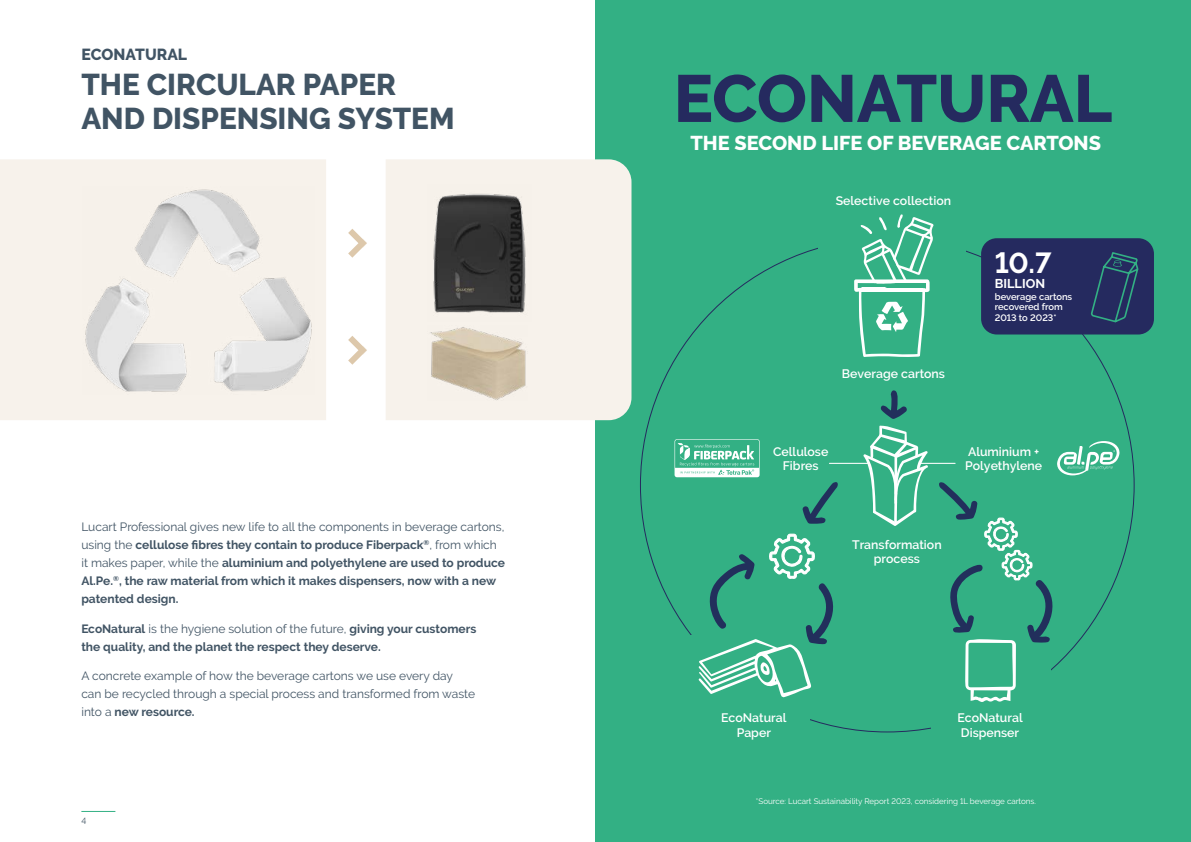
<style>
.page{position:relative;width:1191px;height:842px;background:#fff}
.page>*{position:absolute;margin:0;border:0;box-sizing:border-box;transform-origin:0 0}
.t1{font:800 66.4px "Raleway";color:#252a5f}
.t2{font:800 30px/34px "Raleway";color:#415464}
.t3{font:700 28.9px "Raleway";color:#fff}
.t4{font:800 20px "Raleway";color:#fff}
.t5{font:800 16px "Raleway";letter-spacing:.005em;color:#415464}
.t6{font:700 12.8px "Raleway";color:#fff}
.t7{font:600 12.3px/14.4px "Raleway";color:#fff;text-align:center}
.t8{font:700 12px/18px "Raleway";color:#415464}
.t9{font:12px/18px "Raleway";color:#415464}
.t10{font:600 9.4px/10.6px "Raleway";color:#fff}
.t11{font:9px "Raleway";color:#415464;scale:.95 1}
.t12{font:8px "Raleway";color:#fff}
.s1{font-weight:400}
.s2{font-weight:700}
</style>
<div class="page">
<hr style="left:81px;top:811px;width:34px;height:1px;background:#33b084">
<div style="left:595px;top:0;width:596px;height:842px;background:#33b084"></div>
<svg style="left:880px;top:390px;width:27px;height:29px"></svg>
<svg style="left:863px;top:425px;width:65px;height:101px"></svg>
<hr style="left:894px;top:455px;width:3px;height:39px;background:#fff">
<svg style="left:939px;top:482px;width:115px;height:220px"></svg>
<hr style="left:829px;top:463px;width:39px;height:1px;background:#fff">
<hr style="left:920px;top:463px;width:35px;height:1px;background:#fff">
<svg style="left:854px;top:214px;width:80px;height:143px"></svg>
<div style="left:981px;top:238px;width:173px;height:96px;background:#252a5f;border-radius:16px"></div>
<svg style="left:1091px;top:252px;width:48px;height:71px"></svg>
<div style="left:0;top:159px;width:326px;height:261px;background:#f7f2eb"></div>
<div style="left:386px;top:159px;width:245px;height:261px;background:#f7f2eb"></div>
<img style="left:83px;top:186px;width:231px;height:208px">
<svg style="left:348px;top:229px;width:19px;height:29px"></svg>
<svg style="left:348px;top:336px;width:19px;height:29px"></svg>
<img style="left:427px;top:184px;width:105px;height:137px">
<img style="left:427px;top:325px;width:101px;height:76px">
<svg style="left:674px;top:439px;width:164px;height:258px"></svg>
<svg style="left:1057px;top:441px;width:63px;height:34px"></svg>
<h3 class="t5" style="left:81px;top:46px;width:107px">ECONATURAL</h3>
<h2 class="t2" style="left:81px;top:68px;width:375px">THE CIRCULAR PAPER<br>AND DISPENSING SYSTEM</h2>
<p class="t8" style="left:81px;top:518px;width:425px"><span class="s1">Lucart Professional gives new life to all the components in beverage cartons, using the</span> cellulose fibres they contain to produce Fiberpack<sup>®</sup><span class="s1">, from which it makes paper, while the</span> aluminium and polyethylene are used to produce Al.Pe.<sup>®</sup>, the raw material from which it makes dispensers, now with a new patented design.</p>
<p class="t8" style="left:81px;top:619px;width:396px">EcoNatural <span class="s1">is the hygiene solution of the future,</span> giving your customers the quality, and the planet the respect they deserve.</p>
<p class="t9" style="left:81px;top:667px;width:395px">A concrete example of how the beverage cartons we use every day can be recycled through a special process and transformed from waste into a <span class="s2">new resource.</span></p>
<p class="t11" style="left:81px;top:815px;width:7px">4</p>
<h1 class="t1" style="left:674px;top:61px;width:440px">ECONATURAL</h1>
<h3 class="t4" style="left:690px;top:131px;width:412px">THE SECOND LIFE OF BEVERAGE CARTONS</h3>
<p class="t7" style="left:835px;top:194px;width:117px">Selective collection</p>
<p class="t7" style="left:842px;top:367px;width:105px">Beverage cartons</p>
<h3 class="t3" style="left:994px;top:246px;width:58px">10.7</h3>
<p class="t6" style="left:994px;top:276px;width:52px">BILLION</p>
<p class="t10" style="left:994px;top:291px;width:79px">beverage cartons recovered from<br>2013 to 2023*</p>
<p class="t7" style="left:773px;top:444px;width:57px">Cellulose<br>Fibres</p>
<p class="t7" style="left:965px;top:444px;width:79px;text-align:left">Aluminium +<br>Polyethylene</p>
<p class="t7" style="left:852px;top:537px;width:91px">Transformation process</p>
<p class="t7" style="left:721px;top:711px;width:67px">EcoNatural<br>Paper</p>
<p class="t7" style="left:957px;top:711px;width:67px;text-align:left">EcoNatural<br>Dispenser</p>
<p class="t12" style="left:756px;top:797px;width:282px">*Source: Lucart Sustainability Report 2023, considering 1L beverage cartons.</p>
</div>
